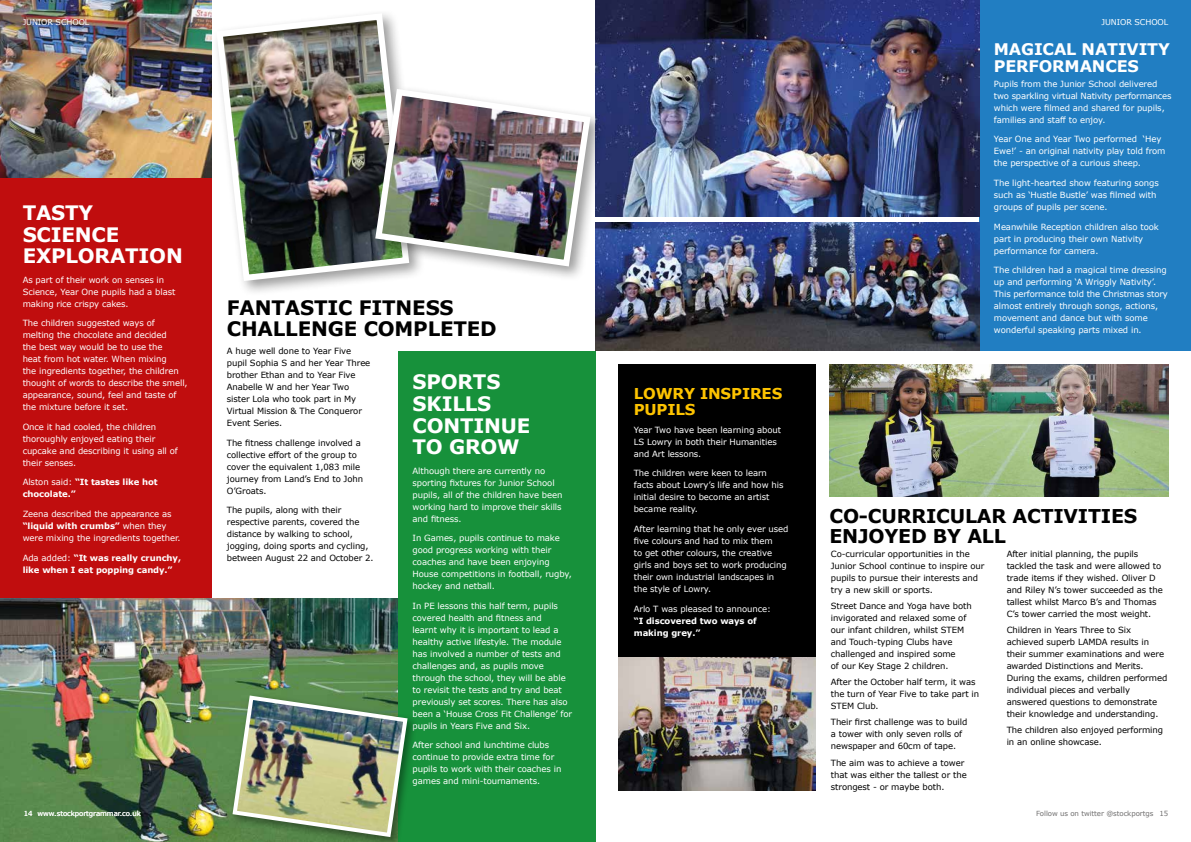
<style>
.page{position:relative;width:1191px;height:842px;background:#fff}
.page>*{position:absolute;margin:0;border:0;box-sizing:border-box;transform-origin:0 0}
.t1{font:700 19.9px/21.5px "Verdana";letter-spacing:-.01em;color:#fff}
.t2{font:700 19.9px/21.5px "Verdana";letter-spacing:-.01em;color:#000}
.t3{font:700 19px/20px "Verdana";letter-spacing:-.01em;color:#000}
.t4{font:700 16px/17px "Verdana";letter-spacing:-.01em;color:#fff}
.t5{font:700 15px/16px "Verdana";letter-spacing:-.01em;color:#fdc300}
.t6{font:8.5px/12px "Verdana";letter-spacing:-.01em;color:#fff}
.t7{font:8.5px/12px "Verdana";letter-spacing:-.01em;color:#000}
.t8{font:700 8.5px/12px "Verdana";letter-spacing:-.01em;color:#fff}
.t9{font:8px "Verdana";letter-spacing:-.01em;color:#fff}
.t10{font:7px "Verdana";letter-spacing:-.01em;color:#706f6f}
.t11{font:7px "Verdana";letter-spacing:-.01em;color:#fff}
.s1{font-weight:400}
.s2{font-weight:700}
</style>
<div class="page">
<img style="left:829px;top:364px;width:339px;height:133px">
<img style="left:618px;top:656px;width:197px;height:135px">
<div style="left:979px;top:0;width:212px;height:350px;background:#217ec2"></div>
<img style="left:595px;top:0;width:384px;height:217px">
<img style="left:595px;top:223px;width:384px;height:127px">
<div style="left:0;top:102px;width:211px;height:522px;background:#c00d0e"></div>
<img style="left:0;top:598px;width:398px;height:244px">
<img style="left:0;top:0;width:211px;height:177px">
<div style="left:398px;top:351px;width:197px;height:491px;background:#17913b"></div>
<div style="left:212px;top:9px;width:213px;height:288px;background:#000;opacity:.4"></div>
<img style="left:213px;top:10px;width:199px;height:274px">
<div style="left:371px;top:84px;width:235px;height:198px;background:#000;opacity:.4"></div>
<img style="left:372px;top:86px;width:222px;height:184px">
<div style="left:618px;top:364px;width:197px;height:292px;background:#000"></div>
<div style="left:229px;top:692px;width:189px;height:150px;background:#000;opacity:.4"></div>
<img style="left:230px;top:693px;width:180px;height:146px">
<p class="t9" style="left:23px;top:17px;width:68px">JUNIOR SCHOOL</p>
<p class="t9" style="left:1101px;top:17px;width:68px">JUNIOR SCHOOL</p>
<h1 class="t1" style="left:23px;top:202px;width:162px">TASTY<br>SCIENCE<br>EXPLORATION</h1>
<p class="t6" style="left:23px;top:274px;width:154px">As part of their work on senses in<br>Science, Year One pupils had a blast making rice crispy cakes.</p>
<p class="t6" style="left:23px;top:317px;width:166px">The children suggested ways of melting the chocolate and decided<br>the best way would be to use the<br>heat from hot water. When mixing<br>the ingredients together, the children thought of words to describe the smell, appearance, sound, feel and taste of the mixture before it set.</p>
<p class="t6" style="left:23px;top:421px;width:157px">Once it had cooled, the children thoroughly enjoyed eating their cupcake and describing it using all of their senses.</p>
<p class="t8" style="left:23px;top:476px;width:137px"><span class="s1">Alston said:</span> “It tastes like hot chocolate.”</p>
<p class="t6" style="left:23px;top:508px;width:159px">Zeena described the appearance as <span class="s2">“liquid with crumbs”</span> when they were mixing the ingredients together.</p>
<p class="t8" style="left:23px;top:551px;width:160px"><span class="s1">Ada added:</span> “It was really crunchy, like when I eat popping candy.”</p>
<h1 class="t2" style="left:227px;top:297px;width:271px">FANTASTIC FITNESS<br>CHALLENGE COMPLETED</h1>
<p class="t7" style="left:227px;top:345px;width:145px">A huge well done to Year Five pupil Sophia S and her Year Three brother Ethan and to Year Five<br>Anabelle W and her Year Two sister Lola who took part in My<br>Virtual Mission &amp; The Conqueror<br>Event Series.</p>
<p class="t7" style="left:227px;top:437px;width:138px">The fitness challenge involved a collective effort of the group to cover the equivalent 1,083 mile journey from Land’s End to John<br>O’Groats.</p>
<p class="t7" style="left:227px;top:504px;width:148px">The pupils, along with their respective parents, covered the distance by walking to school, jogging, doing sports and cycling, between August 22 and October 2.</p>
<h1 class="t1" style="left:412px;top:372px;width:119px">SPORTS<br>SKILLS<br>CONTINUE<br>TO GROW</h1>
<p class="t6" style="left:412px;top:465px;width:151px">Although there are currently no sporting fixtures for Junior School pupils, all of the children have been working hard to improve their skills and fitness.</p>
<p class="t6" style="left:412px;top:532px;width:161px">In Games, pupils continue to make good progress working with their coaches and have been enjoying<br>House competitions in football, rugby, hockey and netball.</p>
<p class="t6" style="left:412px;top:600px;width:161px">In PE lessons this half term, pupils covered health and fitness and<br>learnt why it is important to lead a healthy active lifestyle. The module has involved a number of tests and challenges and, as pupils move through the school, they will be able to revisit the tests and try and beat previously set scores. There has also been a ‘House Cross Fit Challenge’ for pupils in Years Five and Six.</p>
<p class="t6" style="left:412px;top:739px;width:150px">After school and lunchtime clubs continue to provide extra time for pupils to work with their coaches in games and mini-tournaments.</p>
<h3 class="t5" style="left:634px;top:386px;width:150px">LOWRY INSPIRES<br>PUPILS</h3>
<p class="t6" style="left:634px;top:424px;width:149px">Year Two have been learning about<br>LS Lowry in both their Humanities and Art lessons.</p>
<p class="t6" style="left:634px;top:467px;width:151px">The children were keen to learn facts about Lowry’s life and how his initial desire to become an artist became reality.</p>
<p class="t6" style="left:634px;top:523px;width:156px">After learning that he only ever used five colours and had to mix them<br>to get other colours, the creative girls and boys set to work producing their own industrial landscapes in the style of Lowry.</p>
<p class="t6" style="left:634px;top:602px;width:139px">Arlo T was pleased to announce:</p>
<p class="t8" style="left:634px;top:614px;width:124px">“I discovered two ways of making grey.”</p>
<h3 class="t4" style="left:994px;top:41px;width:177px">MAGICAL NATIVITY<br>PERFORMANCES</h3>
<p class="t6" style="left:994px;top:78px;width:179px">Pupils from the Junior School delivered two sparkling virtual Nativity performances which were filmed and shared for pupils, families and staff to enjoy.</p>
<p class="t6" style="left:994px;top:133px;width:173px">Year One and Year Two performed ‘Hey<br>Ewe!’ - an original nativity play told from the perspective of a curious sheep.</p>
<p class="t6" style="left:994px;top:177px;width:166px">The light-hearted show featuring songs such as ‘Hustle Bustle’ was filmed with groups of pupils per scene.</p>
<p class="t6" style="left:994px;top:221px;width:166px">Meanwhile Reception children also took part in producing their own Nativity performance for camera.</p>
<p class="t6" style="left:994px;top:264px;width:175px">The children had a magical time dressing up and performing ‘A Wriggly Nativity’.<br>This performance told the Christmas story almost entirely through songs, actions, movement and dance but with some wonderful speaking parts mixed in.</p>
<h2 class="t3" style="left:829px;top:506px;width:309px">CO-CURRICULAR ACTIVITIES<br>ENJOYED BY ALL</h2>
<p class="t7" style="left:831px;top:547px;width:155px">Co-curricular opportunities in the Junior School continue to inspire our pupils to pursue their interests and try a new skill or sports.</p>
<p class="t7" style="left:831px;top:600px;width:142px">Street Dance and Yoga have both invigorated and relaxed some of our infant children, whilst STEM and Touch-typing Clubs have challenged and inspired some<br>of our Key Stage 2 children.</p>
<p class="t7" style="left:831px;top:676px;width:150px">After the October half term, it was the turn of Year Five to take part in<br>STEM Club.</p>
<p class="t7" style="left:831px;top:716px;width:138px">Their first challenge was to build a tower with only seven rolls of newspaper and 60cm of tape.</p>
<p class="t7" style="left:831px;top:757px;width:137px">The aim was to achieve a tower that was either the tallest or the strongest - or maybe both.</p>
<p class="t7" style="left:1006px;top:548px;width:158px">After initial planning, the pupils tackled the task and were allowed to trade items if they wished. Oliver D and Riley N’s tower succeeded as the tallest whilst Marco B’s and Thomas C’s tower carried the most weight.</p>
<p class="t7" style="left:1006px;top:624px;width:162px">Children in Years Three to Six achieved superb LAMDA results in their summer examinations and were awarded Distinctions and Merits.<br>During the exams, children performed individual pieces and verbally answered questions to demonstrate their knowledge and understanding.</p>
<p class="t7" style="left:1006px;top:724px;width:158px">The children also enjoyed performing in an online showcase.</p>
<p class="t11" style="left:24px;top:809px;width:118px">14 www.stockportgrammar.co.uk</p>
<p class="t10" style="left:1036px;top:809px;width:134px">Follow us on twitter @stockportgs 15</p>
</div>
